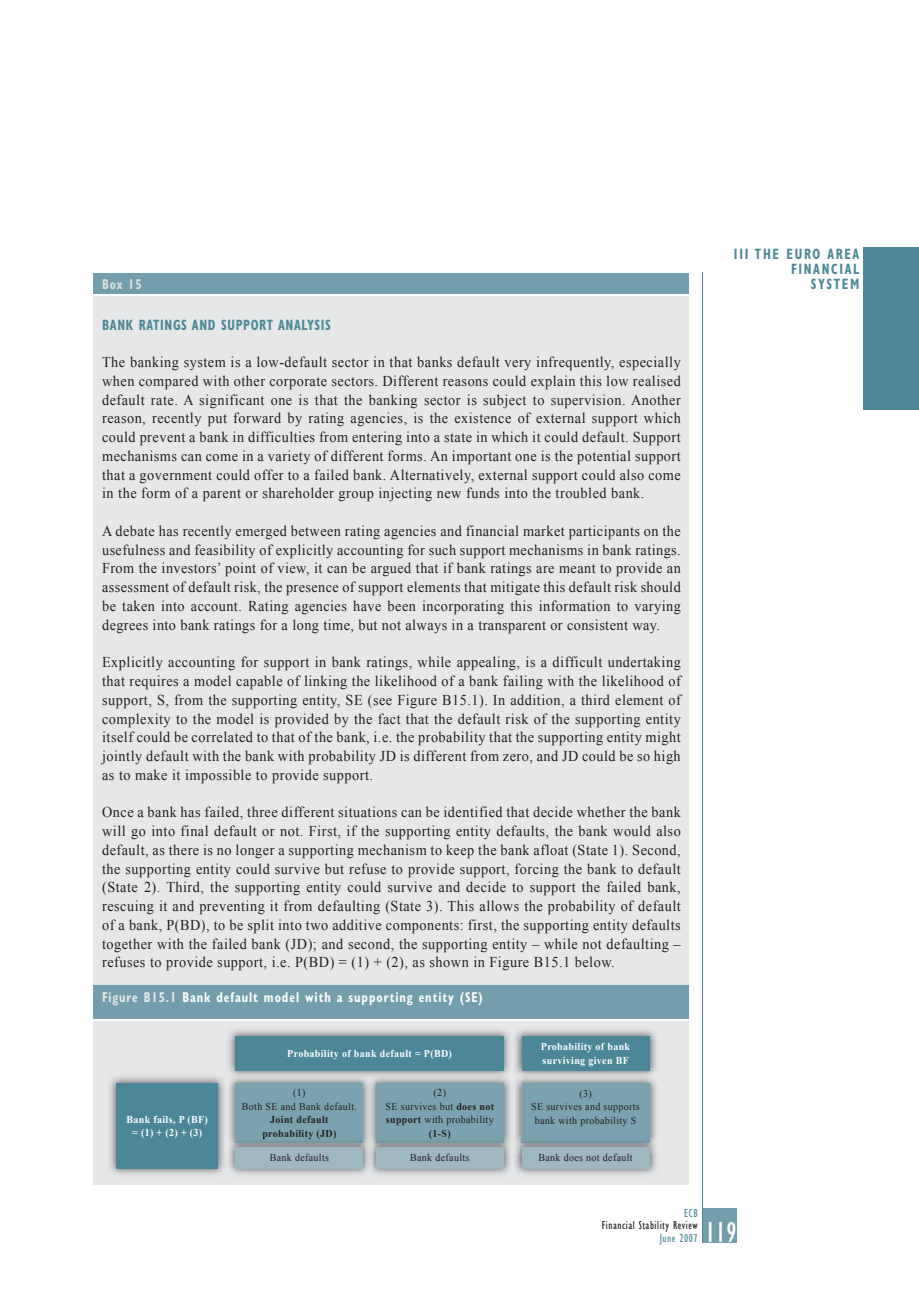
<style>
.page{position:relative;width:919px;height:1289px;background:#fff}
.page>*{position:absolute;margin:0;border:0;box-sizing:border-box;transform-origin:0 0}
.t1{font:condensed 30px "Gill Sans";color:#fff;scale:.95 1}
.t2{font:15px/18.8px "Times New Roman";letter-spacing:.035em;color:#231f20;text-align:justify;scale:.95 1}
.t3{font:700 condensed 15px "Gill Sans";letter-spacing:.05em;color:#4b8797;scale:.85 1}
.t4{font:700 condensed 15px/15px "Gill Sans";letter-spacing:.13em;color:#4b8797;text-align:right;scale:.85 1}
.t5{font:700 condensed 14.25px "Gill Sans";letter-spacing:.075em;color:#fff;scale:.85 1}
.t6{font:700 condensed 14.25px "Gill Sans";color:#dcddde;scale:.85 1}
.t7{font:condensed 12px "Gill Sans";letter-spacing:.05em;color:#231f20;scale:.95 1}
.t8{font:condensed 12px "Gill Sans";letter-spacing:.05em;color:#4b8797;scale:.95 1}
.t9{font:10.5px/13.5px "Times New Roman";letter-spacing:.035em;color:#231f20;text-align:center;scale:.95 1}
.t10{font:700 10.5px/13.5px "Times New Roman";letter-spacing:.035em;color:#fff;text-align:center;scale:.95 1}
.t11{font:700 10.5px/13.5px "Times New Roman";letter-spacing:.035em;color:#231f20;text-align:center;scale:.95 1}
.s1{color:#e6e7e8}
.s2{font-weight:700}
</style>
<div class="page">
<div style="left:702px;top:1208px;width:34px;height:34px;background:#759eac"></div>
<hr style="left:701px;top:272px;width:1px;height:970px;background:#4b8797">
<div style="left:863px;top:247px;width:55px;height:163px;background:#4b8797"></div>
<div style="left:94px;top:278px;width:595px;height:906px;background:#e6e7e8"></div>
<div style="left:94px;top:273px;width:595px;height:22px;background:#759eac"></div>
<hr style="left:94px;top:294px;width:595px;height:2px;background:#fff">
<div style="left:94px;top:985px;width:595px;height:35px;background:#759eac"></div>
<hr style="left:94px;top:1019px;width:595px;height:1px;background:#fff">
<img style="left:110px;top:1077px;width:115px;height:98px">
<div style="left:116px;top:1083px;width:102px;height:85px;background:#4b8797"></div>
<img style="left:229px;top:1030px;width:428px;height:43px">
<div style="left:521px;top:1036px;width:128px;height:34px;background:#4b8797"></div>
<img style="left:511px;top:1030px;width:2px;height:43px">
<div style="left:235px;top:1036px;width:268px;height:34px;background:#4b8797"></div>
<img style="left:229px;top:1081px;width:137px;height:72px">
<div style="left:235px;top:1083px;width:128px;height:59px;background:#7da2af"></div>
<img style="left:229px;top:1153px;width:282px;height:22px">
<img style="left:308px;top:1137px;width:28px;height:2px">
<div style="left:235px;top:1146px;width:128px;height:22px;background:#9eb7c1"></div>
<img style="left:374px;top:1073px;width:137px;height:63px">
<img style="left:366px;top:1081px;width:8px;height:55px">
<svg style="left:366px;top:1073px;width:8px;height:8px"></svg>
<div style="left:376px;top:1083px;width:127px;height:59px;background:#7da2af"></div>
<img style="left:366px;top:1153px;width:6px;height:22px">
<img style="left:366px;top:1136px;width:145px;height:17px">
<svg style="left:372px;top:1136px;width:2px;height:17px"></svg>
<img style="left:376px;top:1136px;width:127px;height:6px">
<img style="left:429px;top:1136px;width:21px;height:2px">
<div style="left:376px;top:1146px;width:127px;height:22px;background:#9eb7c1"></div>
<img style="left:515px;top:1081px;width:142px;height:55px">
<div style="left:521px;top:1083px;width:128px;height:59px;background:#7da2af"></div>
<img style="left:515px;top:1136px;width:142px;height:39px">
<img style="left:521px;top:1136px;width:128px;height:6px">
<div style="left:521px;top:1146px;width:128px;height:22px;background:#9eb7c1"></div>
<p class="t4" style="left:734px;top:248px;width:149px">III THE EURO AREA<br>FINANCIAL</p>
<p class="t6" style="left:102px;top:279px;width:48px">Box 15</p>
<p class="t3" style="left:810px;top:279px;width:59px">SYSTEM</p>
<p class="t3" style="left:102px;top:319px;width:271px">BANK RATINGS AND SUPPORT ANALYSIS</p>
<p class="t2" style="left:102px;top:352px;width:610px">The banking system is a low-default sector in that banks default very infrequently, especially when compared with other corporate sectors. Different reasons could explain this low realised default rate. A significant one is that the banking sector is subject to supervision. Another reason, recently put forward by rating agencies, is the existence of external support which could prevent a bank in difficulties from entering into a state in which it could default. Support mechanisms can come in a variety of different forms. An important one is the potential support that a government could offer to a failed bank. Alternatively, external support could also come in the form of a parent or shareholder group injecting new funds into the troubled bank.</p>
<p class="t2" style="left:102px;top:521px;width:610px">A debate has recently emerged between rating agencies and financial market participants on the usefulness and feasibility of explicitly accounting for such support mechanisms in bank ratings.<br>From the investors’ point of view, it can be argued that if bank ratings are meant to provide an assessment of default risk, the presence of support elements that mitigate this default risk should be taken into account. Rating agencies have been incorporating this information to varying degrees into bank ratings for a long time, but not always in a transparent or consistent way.</p>
<p class="t2" style="left:102px;top:652px;width:610px">Explicitly accounting for support in bank ratings, while appealing, is a difficult undertaking that requires a model capable of linking the likelihood of a bank failing with the likelihood of support, S, from the supporting entity, SE (see Figure B15.1). In addition, a third element of complexity to the model is provided by the fact that the default risk of the supporting entity itself could be correlated to that of the bank, i.e. the probability that the supporting entity might jointly default with the bank with probability JD is different from zero, and JD could be so high as to make it impossible to provide support.</p>
<p class="t2" style="left:102px;top:802px;width:610px">Once a bank has failed, three different situations can be identified that decide whether the bank will go into final default or not. First, if the supporting entity defaults, the bank would also default, as there is no longer a supporting mechanism to keep the bank afloat (State 1). Second, the supporting entity could survive but refuse to provide support, forcing the bank to default (State 2). Third, the supporting entity could survive and decide to support the failed bank, rescuing it and preventing it from defaulting (State 3). This allows the probability of default of a bank, P(BD), to be split into two additive components: first, the supporting entity defaults together with the failed bank (JD); and second, the supporting entity – while not defaulting – refuses to provide support, i.e. P(BD) = (1) + (2), as shown in Figure B15.1 below.</p>
<p class="t5" style="left:102px;top:992px;width:449px"><span class="s1">Figure B15.1</span> Bank default model with a supporting entity (SE)</p>
<p class="t10" style="left:126px;top:1112px;width:87px">Bank fails, P (BF) = (1) + (2) + (3)</p>
<p class="t10" style="left:287px;top:1046px;width:175px">Probability of bank default = P(BD)</p>
<p class="t9" style="left:242px;top:1086px;width:123px">(1)<br>Both SE and Bank default.</p>
<p class="t11" style="left:262px;top:1113px;width:79px">Joint default probability (JD)</p>
<p class="t9" style="left:270px;top:1150px;width:64px">Bank defaults</p>
<p class="t9" style="left:385px;top:1086px;width:116px">(2)<br>SE survives but <span class="s2">does not support</span> with probability <span class="s2">(1-S)</span></p>
<p class="t9" style="left:410px;top:1150px;width:64px">Bank defaults</p>
<p class="t10" style="left:541px;top:1039px;width:95px;text-align:left">Probability of bank surviving given BF</p>
<p class="t9" style="left:531px;top:1086px;width:116px">(3)<br>SE survives and supports bank with probability S</p>
<p class="t9" style="left:538px;top:1150px;width:101px">Bank does not default</p>
<p class="t8" style="left:684px;top:1208px;width:16px">ECB</p>
<p class="t7" style="left:601px;top:1220px;width:102px">Financial Stability Review</p>
<p class="t8" style="left:659px;top:1233px;width:42px">June 2007</p>
<h1 class="t1" style="left:705px;top:1221px;width:34px">119</h1>
</div>
